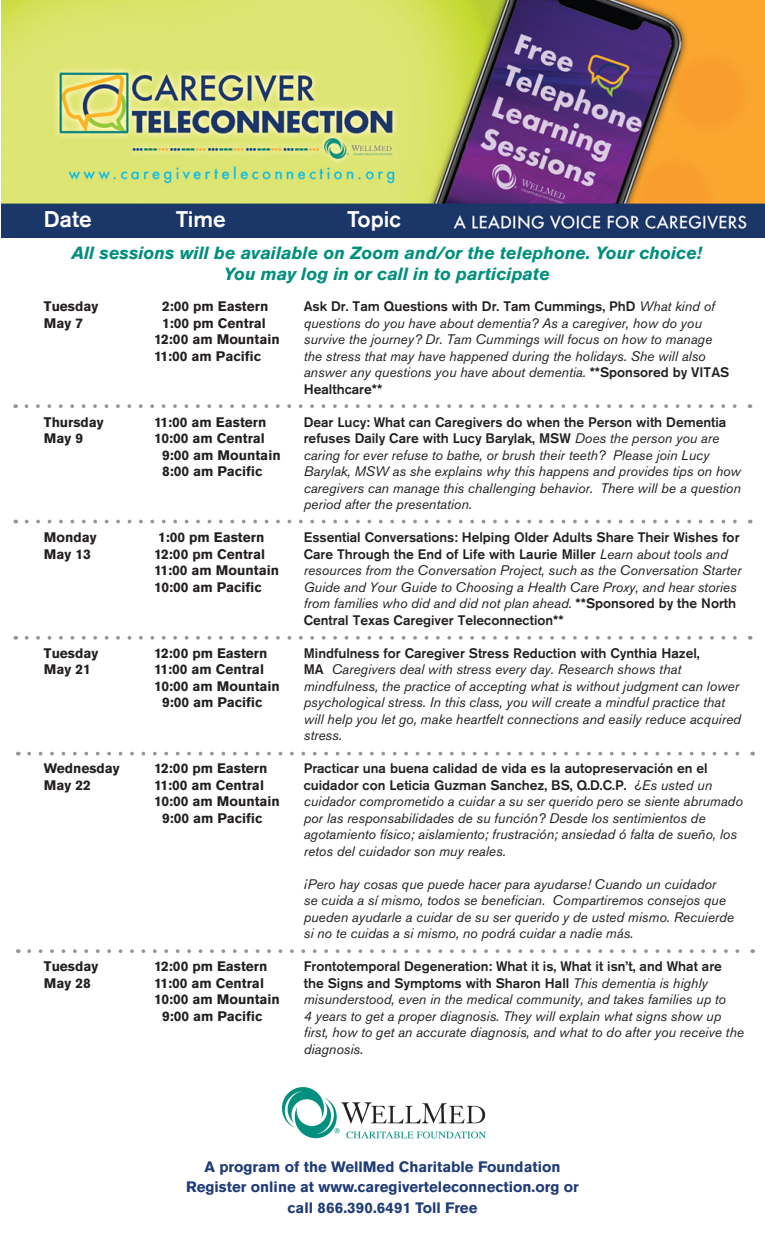
<style>
.page{position:relative;width:765px;height:1260px;background:#fff}
.page>*{position:absolute;margin:0;border:0;box-sizing:border-box;transform-origin:0 0}
.t1{font:500 22.5px "Akzidenz Grotesk Pro";color:#fff}
.t2{font:italic 700 17.5px "Akzidenz Grotesk Pro";color:#008f7d}
.t3{font:700 15px "Akzidenz Grotesk Pro";color:#1f3c76}
.t4{font:italic 13.75px/16.5px "Akzidenz Grotesk Pro";color:#231f20}
.t5{font:700 13.75px "Akzidenz Grotesk Pro";color:#231f20}
.s1{font-weight:500;font-style:normal}
</style>
<div class="page">
<img style="left:2px;top:0;width:763px;height:237px">
<img style="left:282px;top:1087px;width:203px;height:52px">
<svg style="left:27px;top:636px;width:710px;height:4px"></svg>
<svg style="left:26px;top:404px;width:711px;height:4px"></svg>
<svg style="left:29px;top:752px;width:724px;height:3px"></svg>
<svg style="left:27px;top:520px;width:710px;height:3px"></svg>
<svg style="left:29px;top:949px;width:724px;height:4px"></svg>
<p class="t1" style="left:44px;top:205px;width:49px">Date</p>
<p class="t1" style="left:176px;top:205px;width:52px">Time</p>
<p class="t1" style="left:347px;top:205px;width:55px">Topic</p>
<p class="t2" style="left:72px;top:241px;width:632px">All sessions will be available on Zoom and/or the telephone. Your choice!</p>
<p class="t2" style="left:224px;top:262px;width:327px">You may log in or call in to participate</p>
<p class="t5" style="left:44px;top:298px;width:56px">Tuesday</p>
<p class="t5" style="left:44px;top:314px;width:41px">May 7</p>
<p class="t5" style="left:44px;top:413px;width:61px">Thursday</p>
<p class="t5" style="left:44px;top:430px;width:41px">May 9</p>
<p class="t5" style="left:44px;top:529px;width:54px">Monday</p>
<p class="t5" style="left:44px;top:545px;width:48px">May 13</p>
<p class="t5" style="left:44px;top:644px;width:56px">Tuesday</p>
<p class="t5" style="left:44px;top:661px;width:48px">May 21</p>
<p class="t5" style="left:44px;top:760px;width:77px">Wednesday</p>
<p class="t5" style="left:44px;top:776px;width:48px">May 22</p>
<p class="t5" style="left:44px;top:958px;width:56px">Tuesday</p>
<p class="t5" style="left:44px;top:974px;width:48px">May 28</p>
<p class="t5" style="left:162px;top:298px;width:108px">2:00 pm Eastern</p>
<p class="t5" style="left:162px;top:314px;width:105px">1:00 pm Central</p>
<p class="t5" style="left:154px;top:331px;width:127px">12:00 am Mountain</p>
<p class="t5" style="left:154px;top:347px;width:109px">11:00 am Pacific</p>
<p class="t5" style="left:154px;top:413px;width:114px">11:00 am Eastern</p>
<p class="t5" style="left:154px;top:430px;width:112px">10:00 am Central</p>
<p class="t5" style="left:162px;top:446px;width:120px">9:00 am Mountain</p>
<p class="t5" style="left:162px;top:463px;width:102px">8:00 am Pacific</p>
<p class="t5" style="left:158px;top:529px;width:108px">1:00 pm Eastern</p>
<p class="t5" style="left:154px;top:545px;width:113px">12:00 pm Central</p>
<p class="t5" style="left:154px;top:562px;width:126px">11:00 am Mountain</p>
<p class="t5" style="left:154px;top:578px;width:109px">10:00 am Pacific</p>
<p class="t5" style="left:154px;top:644px;width:115px">12:00 pm Eastern</p>
<p class="t5" style="left:154px;top:661px;width:111px">11:00 am Central</p>
<p class="t5" style="left:154px;top:677px;width:127px">10:00 am Mountain</p>
<p class="t5" style="left:162px;top:694px;width:102px">9:00 am Pacific</p>
<p class="t5" style="left:154px;top:760px;width:115px">12:00 pm Eastern</p>
<p class="t5" style="left:154px;top:776px;width:111px">11:00 am Central</p>
<p class="t5" style="left:154px;top:793px;width:127px">10:00 am Mountain</p>
<p class="t5" style="left:162px;top:809px;width:102px">9:00 am Pacific</p>
<p class="t5" style="left:154px;top:958px;width:115px">12:00 pm Eastern</p>
<p class="t5" style="left:154px;top:974px;width:111px">11:00 am Central</p>
<p class="t5" style="left:154px;top:991px;width:127px">10:00 am Mountain</p>
<p class="t5" style="left:162px;top:1007px;width:102px">9:00 am Pacific</p>
<p class="t4" style="left:304px;top:298px;width:427px"><span class="s1">Ask Dr. Tam Questions with Dr. Tam Cummings, PhD</span> What kind of questions do you have about dementia? As a caregiver, how do you survive the journey? Dr. Tam Cummings will focus on how to manage the stress that may have happened during the holidays. She will also answer any questions you have about dementia. <span class="s1">**Sponsored by VITAS Healthcare**</span></p>
<p class="t4" style="left:304px;top:413px;width:439px"><span class="s1">Dear Lucy: What can Caregivers do when the Person with Dementia refuses Daily Care with Lucy Barylak, MSW</span> Does the person you are caring for ever refuse to bathe, or brush their teeth? Please join Lucy Barylak, MSW as she explains why this happens and provides tips on how caregivers can manage this challenging behavior. There will be a question period after the presentation.</p>
<p class="t4" style="left:304px;top:529px;width:439px"><span class="s1">Essential Conversations: Helping Older Adults Share Their Wishes for Care Through the End of Life with Laurie Miller</span> Learn about tools and resources from the Conversation Project, such as the Conversation Starter Guide and Your Guide to Choosing a Health Care Proxy, and hear stories from families who did and did not plan ahead. <span class="s1">**Sponsored by the North Central Texas Caregiver Teleconnection**</span></p>
<p class="t4" style="left:304px;top:644px;width:439px"><span class="s1">Mindfulness for Caregiver Stress Reduction with Cynthia Hazel,<br>MA</span> Caregivers deal with stress every day. Research shows that mindfulness, the practice of accepting what is without judgment can lower psychological stress. In this class, you will create a mindful practice that will help you let go, make heartfelt connections and easily reduce acquired stress.</p>
<p class="t4" style="left:304px;top:760px;width:441px"><span class="s1">Practicar una buena calidad de vida es la autopreservación en el cuidador con Leticia Guzman Sanchez, BS, Q.D.C.P.</span> ¿Es usted un cuidador comprometido a cuidar a su ser querido pero se siente abrumado por las responsabilidades de su función? Desde los sentimientos de agotamiento físico; aislamiento; frustración; ansiedad ó falta de sueño, los retos del cuidador son muy reales.</p>
<p class="t4" style="left:304px;top:875px;width:432px">¡Pero hay cosas que puede hacer para ayudarse! Cuando un cuidador<br>se cuida a sí mismo, todos se benefician. Compartiremos consejos que pueden ayudarle a cuidar de su ser querido y de usted mismo. Recuierde si no te cuidas a si mismo, no podrá cuidar a nadie más.</p>
<p class="t4" style="left:304px;top:958px;width:442px"><span class="s1">Frontotemporal Degeneration: What it is, What it isn’t, and What are the Signs and Symptoms with Sharon Hall</span> This dementia is highly misunderstood, even in the medical community, and takes families up to<br>4 years to get a proper diagnosis. They will explain what signs show up first, how to get an accurate diagnosis, and what to do after you receive the diagnosis.</p>
<p class="t3" style="left:204px;top:1157px;width:358px">A program of the WellMed Charitable Foundation</p>
<p class="t3" style="left:186px;top:1177px;width:394px">Register online at www.caregiverteleconnection.org or</p>
<p class="t3" style="left:288px;top:1198px;width:191px">call 866.390.6491 Toll Free</p>
</div>
